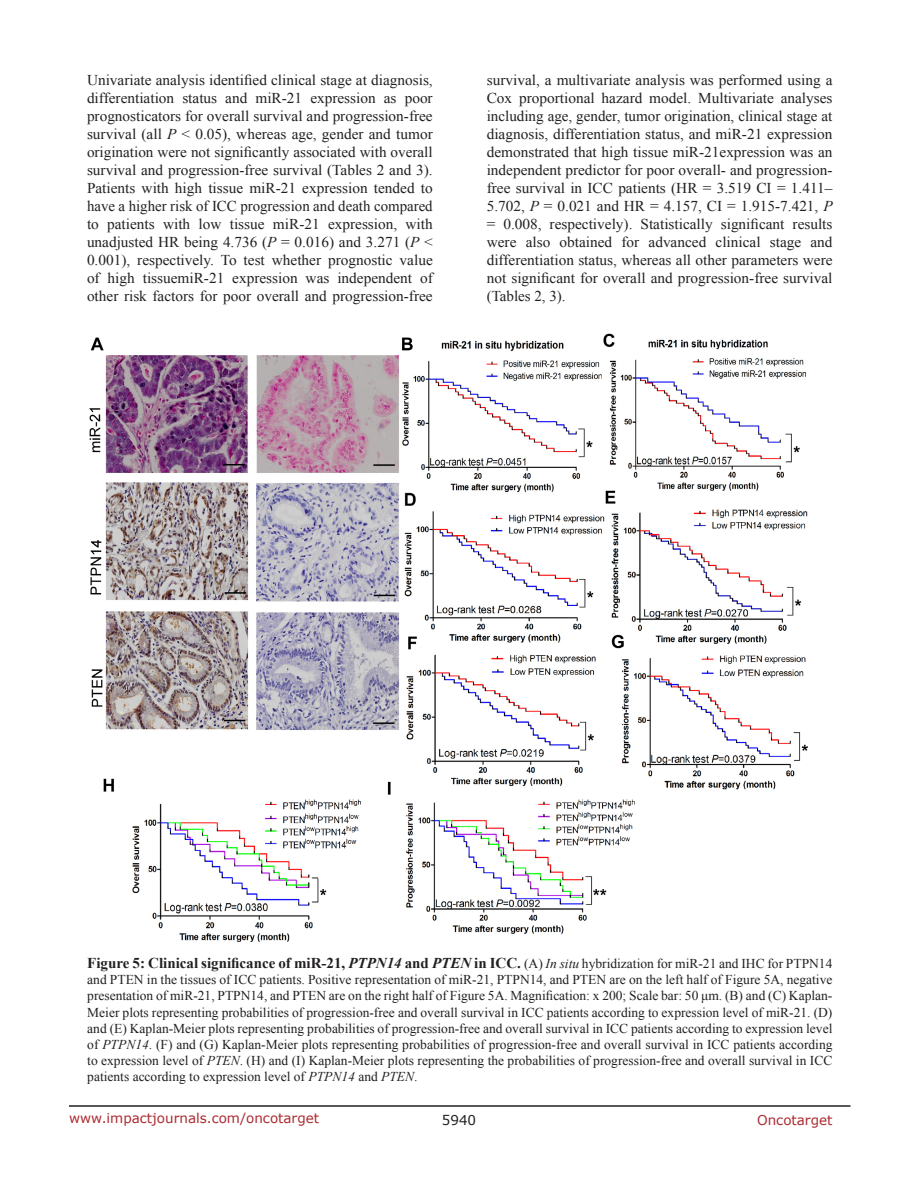
<style>
.page{position:relative;width:918px;height:1188px;background:#fff}
.page>*{position:absolute;margin:0;border:0;box-sizing:border-box;transform-origin:0 0}
.BodyText{font:15px/18px "Times New Roman";color:#221f22;text-align:justify}
.FigureText{font:700 15px "Times New Roman";color:#221f22}
.FigureText-2{font:13.5px/16.2px "Times New Roman";color:#221f22;text-align:justify}
.t1{font:13.5px "Verdana";color:#ac2b31}
.t2{font:13.5px "Verdana";color:#221f22}
.s1{font-style:italic}
.s2{font-weight:400;font-size:13.5px}
.s3{font-weight:400;font-style:italic;font-size:13.5px}
</style>
<div class="page">
<hr style="left:69px;top:1105px;width:781px;height:2px;background:#231f20">
<img style="left:89px;top:333px;width:719px;height:609px">
<p class="BodyText" style="left:87px;top:71px;width:347px">Univariate analysis identified clinical stage at diagnosis, differentiation status and miR-21 expression as poor prognosticators for overall survival and progression-free survival (all <span class="s1">P</span> &lt; 0.05), whereas age, gender and tumor origination were not significantly associated with overall survival and progression-free survival (Tables 2 and 3).<br>Patients with high tissue miR-21 expression tended to have a higher risk of ICC progression and death compared to patients with low tissue miR-21 expression, with unadjusted HR being 4.736 (<span class="s1">P</span> = 0.016) and 3.271 (<span class="s1">P</span> &lt; 0.001), respectively. To test whether prognostic value of high tissuemiR-21 expression was independent of other risk factors for poor overall and progression-free</p>
<p class="BodyText" style="left:487px;top:71px;width:348px">survival, a multivariate analysis was performed using a Cox proportional hazard model. Multivariate analyses including age, gender, tumor origination, clinical stage at diagnosis, differentiation status, and miR-21 expression demonstrated that high tissue miR-21expression was an independent predictor for poor overall- and progression&shy;free survival in ICC patients (HR = 3.519 CI = 1.411– 5.702, <span class="s1">P</span> = 0.021 and HR = 4.157, CI = 1.915-7.421, <span class="s1">P </span>= 0.008, respectively). Statistically significant results were also obtained for advanced clinical stage and differentiation status, whereas all other parameters were not significant for overall and progression-free survival (Tables 2, 3).</p>
<p class="FigureText" style="left:87px;top:953px;width:747px">Figure 5: Clinical significance of miR-21, <span class="s1">PTPN14</span> and <span class="s1">PTEN</span> in ICC. <span class="s2">(A)</span> <span class="s3">In situ</span> <span class="s2">hybridization for miR-21 and IHC for PTPN14</span></p>
<p class="FigureText-2" style="left:87px;top:971px;width:747px">and PTEN in the tissues of ICC patients. Positive representation of miR-21, PTPN14, and PTEN are on the left half of Figure 5A, negative presentation of miR-21, PTPN14, and PTEN are on the right half of Figure 5A. Magnification: x 200; Scale bar: 50 μm. (B) and (C) Kaplan-Meier plots representing probabilities of progression-free and overall survival in ICC patients according to expression level of miR-21. (D) and (E) Kaplan-Meier plots representing probabilities of progression-free and overall survival in ICC patients according to expression level of <span class="s1">PTPN14</span>. (F) and (G) Kaplan-Meier plots representing probabilities of progression-free and overall survival in ICC patients according to expression level of <span class="s1">PTEN</span>. (H) and (I) Kaplan-Meier plots representing the probabilities of progression-free and overall survival in ICC patients according to expression level of <span class="s1">PTPN14</span> and <span class="s1">PTEN</span>.</p>
<p class="t1" style="left:69px;top:1109px;width:252px">www.impactjournals.com/oncotarget</p>
<p class="t2" style="left:442px;top:1111px;width:36px">5940</p>
<p class="t1" style="left:757px;top:1111px;width:77px">Oncotarget</p>
</div>
